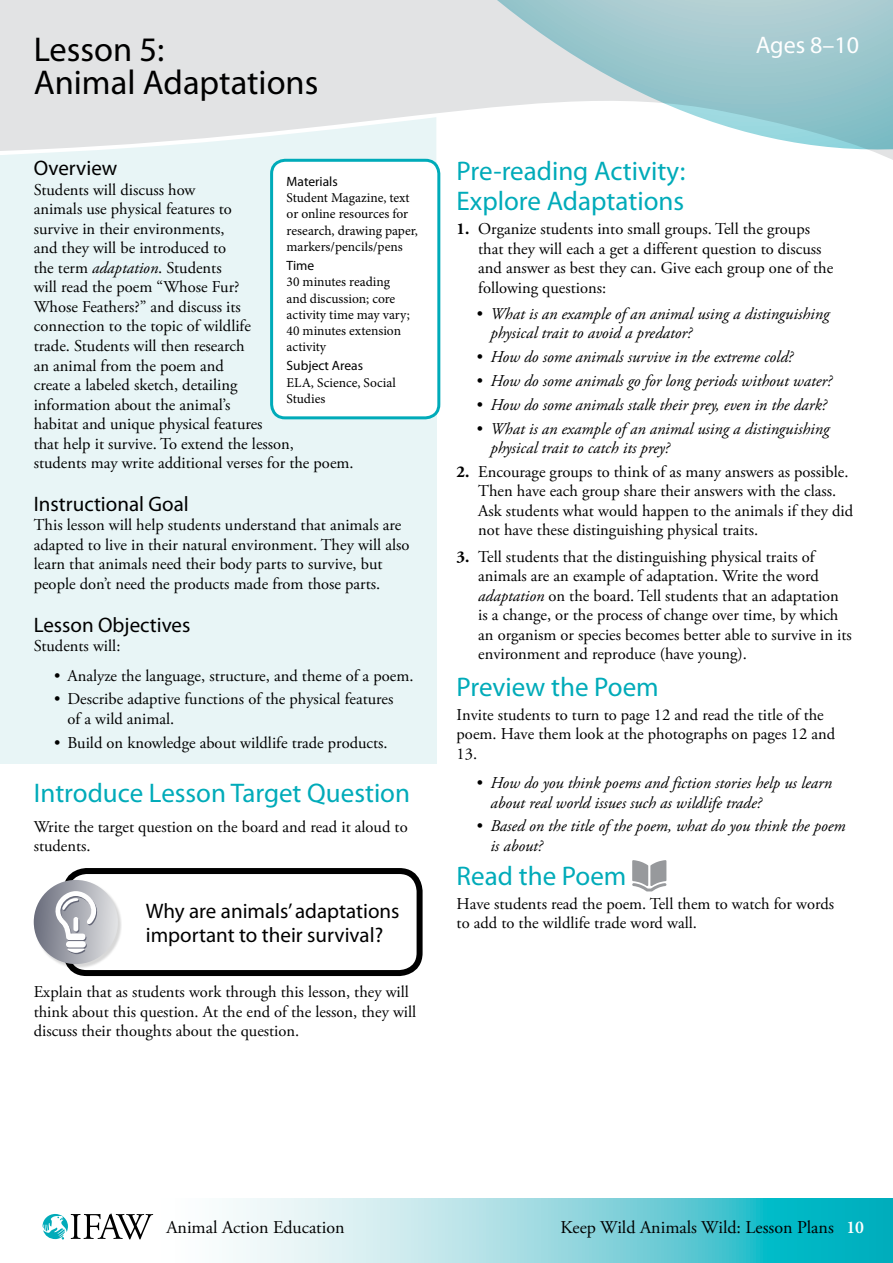
<style>
.page{position:relative;width:893px;height:1263px;background:#fff}
.page>*{position:absolute;margin:0;border:0;box-sizing:border-box;transform-origin:0 0}
.t1{font:34.5px/33px "Myriad Pro";color:#000}
.t2{font:27px/30px "Myriad Pro";color:#00abb9}
.t3{font:24px "Myriad Pro";color:#fff}
.t4{font:21px/24px "Myriad Pro";color:#000}
.t5{font:18px "Adobe Garamond Pro";color:#000}
.t6{font:16.5px/19.5px "Adobe Garamond Pro";color:#000}
.t7{font:italic 16.5px/19.5px "Adobe Garamond Pro";color:#000}
.t8{font:13.5px/16.2px "Minion Pro";color:#000}
.t9{font:13.5px "Myriad Pro";color:#000}
.s1{font-style:italic}
.s2{font-weight:700}
.s3{font-style:normal}
.s4{font-family:"Minion Pro";font-weight:600;color:#fff}
</style>
<div class="page">
<svg style="left:0;top:0;width:893px;height:221px"></svg>
<svg style="left:54px;top:1198px;width:839px;height:65px"></svg>
<svg style="left:42px;top:1213px;width:111px;height:26px"></svg>
<div style="left:0;top:162px;width:436px;height:602px;background:#e8f5f6"></div>
<svg style="left:632px;top:860px;width:34px;height:31px"></svg>
<div style="left:272px;top:160px;width:167px;height:258px;background:#fff;border-radius:14px"></div>
<div style="left:270px;top:159px;width:170px;height:260px;border:3px solid #00abb9;border-radius:14px"></div>
<div style="left:63px;top:868px;width:360px;height:108px;border:6px solid #000;border-radius:20px"></div>
<div style="left:34px;top:880px;width:88px;height:88px;background:#000;opacity:.16"></div>
<div style="left:34px;top:880px;width:84px;height:84px;background:linear-gradient(to right,#6b6e7d,#e1e2e4);border-radius:42px"></div>
<svg style="left:67px;top:942px;width:20px;height:7px"></svg>
<svg style="left:64px;top:948px;width:25px;height:6px"></svg>
<div style="left:66px;top:941px;width:20px;height:6px;background:#fefefe;border-radius:3px"></div>
<svg style="left:53px;top:891px;width:47px;height:50px"></svg>
<h1 class="t1" style="left:34px;top:33px;width:286px">Lesson 5:<br>Animal Adaptations</h1>
<p class="t4" style="left:34px;top:156px;width:85px">Overview</p>
<p class="t6" style="left:34px;top:181px;width:321px">Students will discuss how<br>animals use physical features to<br>survive in their environments,<br>and they will be introduced to<br>the term <span class="s1">adaptation</span>. Students<br>will read the poem “Whose Fur?<br>Whose Feathers?” and discuss its<br>connection to the topic of wildlife<br>trade. Students will then research<br>an animal from the poem and<br>create a labeled sketch, detailing<br>information about the animal’s<br>habitat and unique physical features<br>that help it survive. To extend the lesson,<br>students may write additional verses for the poem.</p>
<p class="t4" style="left:34px;top:492px;width:157px">Instructional Goal</p>
<p class="t6" style="left:34px;top:516px;width:377px">This lesson will help students understand that animals are adapted to live in their natural environment. They will also learn that animals need their body parts to survive, but people don’t need the products made from those parts.</p>
<p class="t4" style="left:34px;top:612px;width:158px">Lesson Objectives</p>
<p class="t6" style="left:34px;top:637px;width:88px">Students will:</p>
<p class="t6" style="left:54px;top:666px;width:361px">• Analyze the language, structure, and theme of a poem.</p>
<p class="t6" style="left:67px;top:690px;width:327px;text-indent:-13px">• Describe adaptive functions of the physical features of a wild animal.</p>
<p class="t6" style="left:54px;top:733px;width:335px">• Build on knowledge about wildlife trade products.</p>
<h2 class="t2" style="left:34px;top:778px;width:378px">Introduce Lesson Target Question</h2>
<p class="t6" style="left:34px;top:817px;width:375px">Write the target question on the board and read it aloud to students.</p>
<p class="t9" style="left:287px;top:173px;width:53px">Materials</p>
<p class="t8" style="left:287px;top:190px;width:133px">Student Magazine, text or online resources for research, drawing paper, markers/pencils/pens</p>
<p class="t9" style="left:287px;top:257px;width:29px">Time</p>
<p class="t8" style="left:287px;top:274px;width:125px">30 minutes reading and discussion; core activity time may vary;<br>40 minutes extension activity</p>
<p class="t9" style="left:287px;top:358px;width:78px">Subject Areas</p>
<p class="t8" style="left:287px;top:374px;width:111px">ELA, Science, Social<br>Studies</p>
<p class="t4" style="left:146px;top:899px;width:255px">Why are animals’ adaptations important to their survival?</p>
<p class="t6" style="left:34px;top:983px;width:384px">Explain that as students work through this lesson, they will think about this question. At the end of the lesson, they will discuss their thoughts about the question.</p>
<h3 class="t3" style="left:756px;top:30px;width:105px">Ages 8–10</h3>
<h2 class="t2" style="left:457px;top:156px;width:230px">Pre-reading Activity:<br>Explore Adaptations</h2>
<p class="t6" style="left:478px;top:220px;width:357px;text-indent:-22px"><span class="s2">1.</span> Organize students into small groups. Tell the groups that they will each a get a different question to discuss and answer as best they can. Give each group one of the following questions:</p>
<p class="t7" style="left:490px;top:304px;width:340px;text-indent:-13px"><span class="s3">•</span> What is an example of an animal using a distinguishing physical trait to avoid a predator?</p>
<p class="t7" style="left:477px;top:348px;width:318px"><span class="s3">•</span> How do some animals survive in the extreme cold?</p>
<p class="t7" style="left:477px;top:371px;width:357px"><span class="s3">•</span> How do some animals go for long periods without water?</p>
<p class="t7" style="left:477px;top:395px;width:351px"><span class="s3">•</span> How do some animals stalk their prey, even in the dark?</p>
<p class="t7" style="left:490px;top:419px;width:340px;text-indent:-13px"><span class="s3">•</span> What is an example of an animal using a distinguishing physical trait to catch its prey?</p>
<p class="t6" style="left:478px;top:463px;width:376px;text-indent:-22px"><span class="s2">2.</span> Encourage groups to think of as many answers as possible.<br>Then have each group share their answers with the class.<br>Ask students what would happen to the animals if they did not have these distinguishing physical traits.</p>
<p class="t6" style="left:478px;top:547px;width:375px;text-indent:-22px"><span class="s2">3.</span> Tell students that the distinguishing physical traits of animals are an example of adaptation. Write the word <span class="s1">adaptation</span> on the board. Tell students that an adaptation is a change, or the process of change over time, by which an organism or species becomes better able to survive in its environment and reproduce (have young).</p>
<h2 class="t2" style="left:457px;top:671px;width:204px">Preview the Poem</h2>
<p class="t6" style="left:457px;top:705px;width:380px">Invite students to turn to page 12 and read the title of the poem. Have them look at the photographs on pages 12 and<br>13.</p>
<p class="t7" style="left:490px;top:773px;width:343px;text-indent:-13px"><span class="s3">•</span> How do you think poems and fiction stories help us learn about real world issues such as wildlife trade?</p>
<p class="t7" style="left:490px;top:817px;width:357px;text-indent:-13px"><span class="s3">•</span> Based on the title of the poem, what do you think the poem is about?</p>
<h2 class="t2" style="left:457px;top:861px;width:171px">Read the Poem</h2>
<p class="t6" style="left:457px;top:894px;width:379px">Have students read the poem. Tell them to watch for words to add to the wildlife trade word wall.</p>
<p class="t5" style="left:166px;top:1216px;width:180px">Animal Action Education</p>
<p class="t5" style="left:561px;top:1216px;width:305px">Keep Wild Animals Wild: Lesson Plans <span class="s4">10</span></p>
</div>
